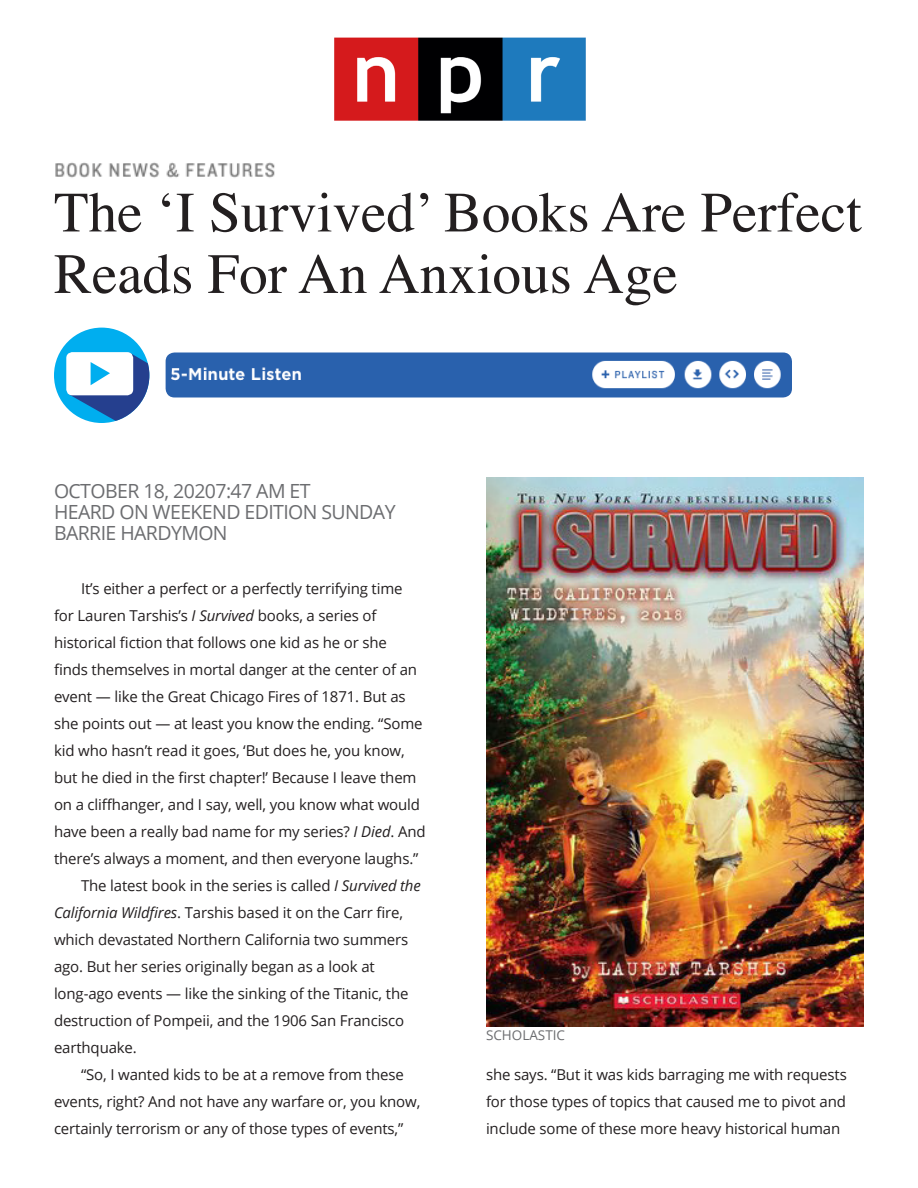
<style>
.page{position:relative;width:918px;height:1188px;background:#fff}
.page>*{position:absolute;margin:0;border:0;box-sizing:border-box;transform-origin:0 0}
.t1{font:57px/61.5px "Times";color:#231f20}
.t2{font:19.5px "Open Sans";letter-spacing:-.03em;color:#6c6d70}
.t3{font:15px/27px "Open Sans";letter-spacing:-.01em;color:#231f20}
.t4{font:13.5px "Open Sans";color:#6c6d70}
.s1{font-style:italic}
</style>
<div class="page">
<img style="left:335px;top:38px;width:250px;height:82px">
<img style="left:55px;top:162px;width:220px;height:16px">
<img style="left:486px;top:477px;width:378px;height:549px">
<img style="left:166px;top:352px;width:626px;height:46px">
<div style="left:54px;top:328px;width:95px;height:95px;background:#00aeef;border-radius:50%"></div>
<div style="left:66px;top:352px;width:67px;height:43px;background:#fff;border-radius:6px"></div>
<svg style="left:69px;top:352px;width:80px;height:71px"></svg>
<p class="t1" style="left:54px;top:177px;width:809px">The ‘I Survived’ Books Are Perfect<br>Reads For An Anxious Age</p>
<p class="t2" style="left:54px;top:478px;width:258px">OCTOBER 18, 20207:47 AM ET</p>
<p class="t2" style="left:54px;top:499px;width:343px">HEARD ON WEEKEND EDITION SUNDAY</p>
<p class="t2" style="left:54px;top:520px;width:175px">BARRIE HARDYMON</p>
<p class="t3" style="left:54px;top:575px;width:373px;text-indent:27px">It’s either a perfect or a perfectly terrifying time for Lauren Tarshis’s <span class="s1">I Survived</span> books, a series of historical fiction that follows one kid as he or she<br>finds themselves in mortal danger at the center of an event — like the Great Chicago Fires of 1871. But as she points out — at least you know the ending. “Some kid who hasn’t read it goes, ‘But does he, you know, but he died in the first chapter!’ Because I leave them on a cliffhanger, and I say, well, you know what would have been a really bad name for my series? <span class="s1">I Died</span>. And there’s always a moment, and then everyone laughs.”</p>
<p class="t3" style="left:54px;top:872px;width:368px;text-indent:27px">The latest book in the series is called <span class="s1">I Survived the California Wildfires</span>. Tarshis based it on the Carr fire, which devastated Northern California two summers ago. But her series originally began as a look at long-ago events — like the sinking of the Titanic, the destruction of Pompeii, and the 1906 San Francisco earthquake.</p>
<p class="t3" style="left:54px;top:1061px;width:368px;text-indent:27px">“So, I wanted kids to be at a remove from these events, right? And not have any warfare or, you know, certainly terrorism or any of those types of events,”</p>
<p class="t3" style="left:486px;top:1061px;width:362px;text-align:justify">she says. “But it was kids barraging me with requests for those types of topics that caused me to pivot and include some of these more heavy historical human</p>
<p class="t4" style="left:486px;top:1026px;width:81px">SCHOLASTIC</p>
</div>
